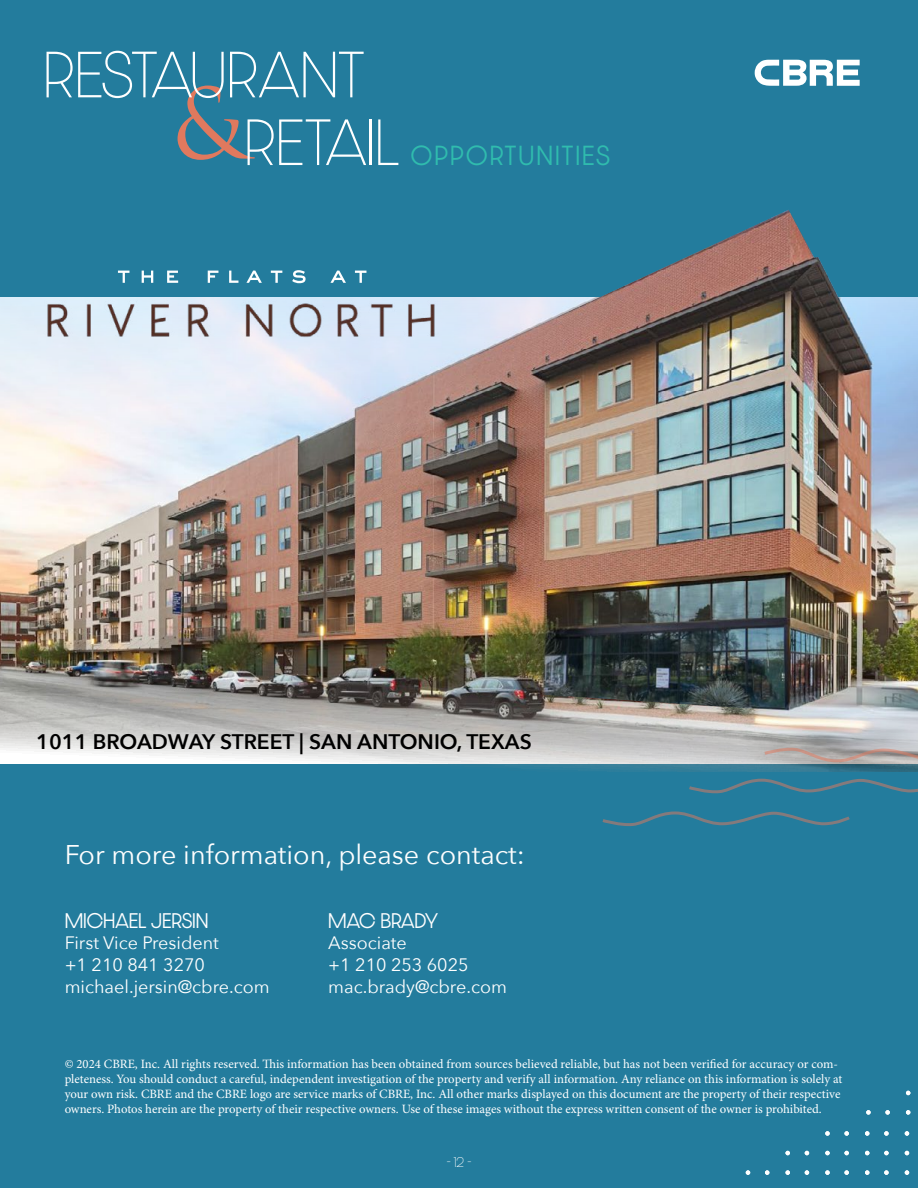
<style>
.page{position:relative;width:918px;height:1188px;background:#fff}
.page>*{position:absolute;margin:0;border:0;box-sizing:border-box;transform-origin:0 0}
.t1{font:100 55.35px "Dazzle Unicase";color:#fff}
.t2{font:27px "Avenir Next";color:#fff}
.t3{font:300 23.4px "Dazzle Unicase";letter-spacing:.09em;color:#30bcae}
.t4{font:600 21px "Avenir Next";color:#000}
.t5{font:18px/21.6px "Avenir Next";color:#fff}
.t6{font:300 18px "Dazzle Unicase";color:#fff}
.t7{font:300 18px "Dazzle Unicase";letter-spacing:-.025em;color:#fff}
.t8{font:12.75px/15.3px "Minion Pro";color:#fff}
.t9{font:100 12px "Dazzle Unicase";color:#fff}
.s1{font-family:"Trajan Pro 3";font-weight:400;font-size:94.8px;color:#e0795e}
</style>
<div class="page">
<div style="left:0;top:765px;width:918px;height:423px;background:#237c9d"></div>
<img style="left:0;top:720px;width:918px;height:49px">
<div style="left:0;top:0;width:918px;height:297px;background:#237c9d"></div>
<img style="left:0;top:210px;width:918px;height:510px">
<img style="left:43px;top:296px;width:396px;height:41px">
<svg style="left:118px;top:271px;width:11px;height:12px"></svg>
<svg style="left:142px;top:271px;width:11px;height:12px"></svg>
<svg style="left:167px;top:271px;width:11px;height:12px"></svg>
<svg style="left:208px;top:271px;width:10px;height:12px"></svg>
<svg style="left:229px;top:271px;width:9px;height:12px"></svg>
<svg style="left:246px;top:271px;width:16px;height:12px"></svg>
<svg style="left:271px;top:271px;width:11px;height:12px"></svg>
<svg style="left:292px;top:270px;width:14px;height:13px"></svg>
<svg style="left:330px;top:271px;width:16px;height:12px"></svg>
<svg style="left:355px;top:271px;width:11px;height:12px"></svg>
<svg style="left:755px;top:60px;width:105px;height:26px"></svg>
<svg style="left:600px;top:745px;width:318px;height:82px"></svg>
<svg style="left:906px;top:1091px;width:4px;height:4px"></svg>
<svg style="left:906px;top:1110px;width:4px;height:5px"></svg>
<svg style="left:885px;top:1110px;width:5px;height:5px"></svg>
<svg style="left:866px;top:1110px;width:5px;height:5px"></svg>
<svg style="left:905px;top:1131px;width:4px;height:5px"></svg>
<svg style="left:884px;top:1131px;width:5px;height:5px"></svg>
<svg style="left:865px;top:1131px;width:4px;height:5px"></svg>
<svg style="left:844px;top:1131px;width:5px;height:5px"></svg>
<svg style="left:825px;top:1131px;width:5px;height:5px"></svg>
<svg style="left:905px;top:1151px;width:4px;height:4px"></svg>
<svg style="left:884px;top:1151px;width:5px;height:4px"></svg>
<svg style="left:865px;top:1151px;width:4px;height:4px"></svg>
<svg style="left:844px;top:1151px;width:5px;height:4px"></svg>
<svg style="left:825px;top:1151px;width:5px;height:4px"></svg>
<svg style="left:805px;top:1151px;width:4px;height:4px"></svg>
<svg style="left:785px;top:1151px;width:5px;height:4px"></svg>
<svg style="left:905px;top:1170px;width:4px;height:5px"></svg>
<svg style="left:884px;top:1170px;width:5px;height:5px"></svg>
<svg style="left:865px;top:1170px;width:4px;height:5px"></svg>
<svg style="left:844px;top:1170px;width:5px;height:5px"></svg>
<svg style="left:825px;top:1170px;width:5px;height:5px"></svg>
<svg style="left:805px;top:1170px;width:4px;height:5px"></svg>
<svg style="left:785px;top:1170px;width:5px;height:5px"></svg>
<svg style="left:765px;top:1170px;width:4px;height:5px"></svg>
<svg style="left:746px;top:1170px;width:4px;height:5px"></svg>
<h1 class="t1" style="left:43px;top:35px;width:322px">RESTAURANT</h1>
<h1 class="t1" style="left:173px;top:103px;width:228px"><span class="s1">&amp;</span>RETAIL</h1>
<h3 class="t3" style="left:411px;top:138px;width:201px">OPPORTUNITIES</h3>
<h3 class="t4" style="left:36px;top:724px;width:497px">1011 BROADWAY STREET | SAN ANTONIO, TEXAS</h3>
<h2 class="t2" style="left:65px;top:832px;width:462px">For more information, please contact:</h2>
<h3 class="t6" style="left:65px;top:907px;width:145px">MICHAEL JERSIN</h3>
<h3 class="t5" style="left:65px;top:932px;width:207px">First Vice President<br>+1 210 841 3270 michael.jersin@cbre.com</h3>
<h3 class="t7" style="left:328px;top:907px;width:111px">MAC BRADY</h3>
<h3 class="t5" style="left:328px;top:932px;width:180px">Associate<br>+1 210 253 6025 mac.brady@cbre.com</h3>
<p class="t8" style="left:65px;top:1056px;width:779px">© 2024 CBRE, Inc. All rights reserved. This information has been obtained from sources believed reliable, but has not been verified for accuracy or com&shy;pleteness. You should conduct a careful, independent investigation of the property and verify all information. Any reliance on this information is solely at your own risk. CBRE and the CBRE logo are service marks of CBRE, Inc. All other marks displayed on this document are the property of their respective owners. Photos herein are the property of their respective owners. Use of these images without the express written consent of the owner is prohibited.</p>
<p class="t9" style="left:447px;top:1154px;width:26px">- 12 -</p>
</div>
